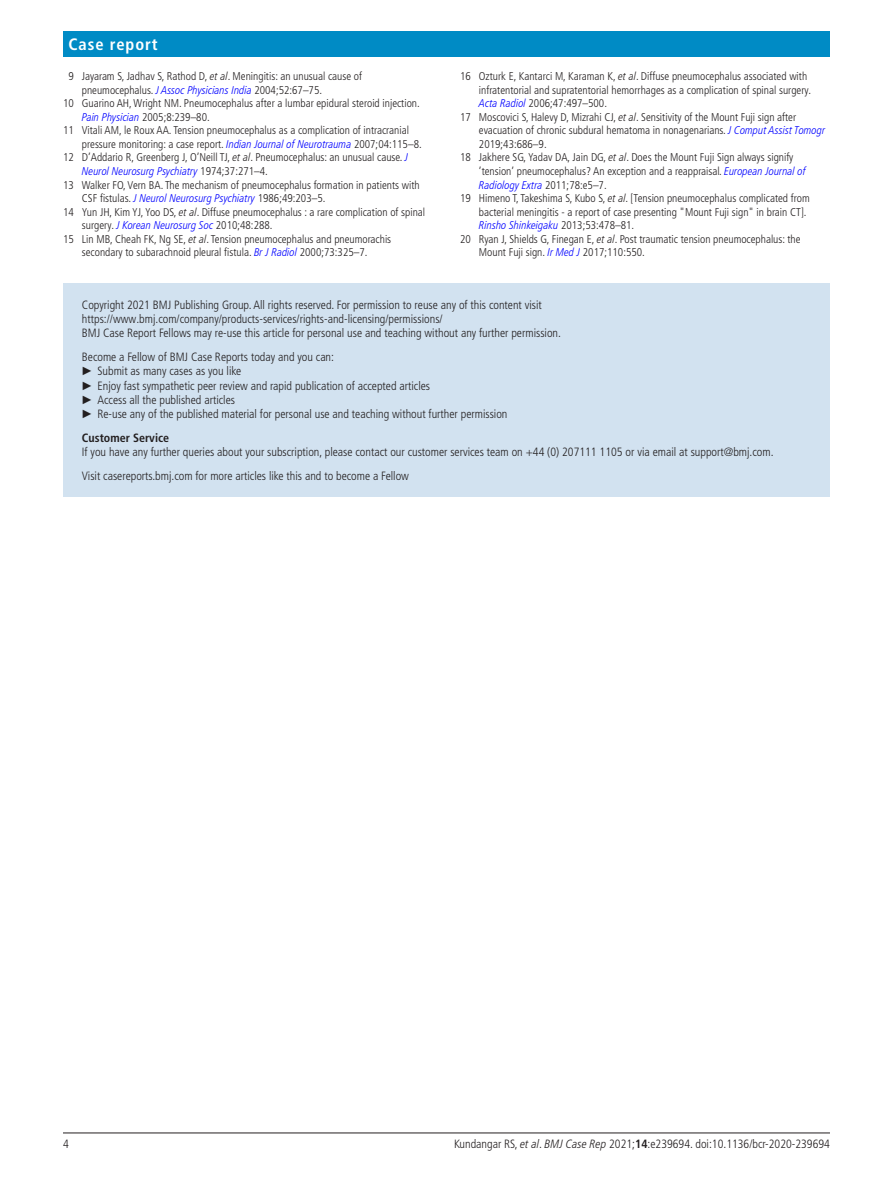
<style>
.page{position:relative;width:893px;height:1191px;background:#fff}
.page>*{position:absolute;margin:0;border:0;box-sizing:border-box;transform-origin:0 0}
.t1{font:700 condensed 16.5px "Frutiger LT Pro";letter-spacing:.055em;color:#fff}
.t2{font:300 condensed 12px/14.4px "Frutiger LT Pro";color:#231f20}
.t3{font:700 condensed 12px "Frutiger LT Pro";color:#231f20}
.t4{font:300 condensed 11.25px "Frutiger LT Pro";color:#231f20}
.t5{font:italic 300 condensed 11.25px "Frutiger LT Pro";color:#00f}
.s1{font-style:italic}
.s2{font-style:italic;color:#00f}
.s3{font-style:normal;color:#231f20}
.s4{font-family:"Arial";font-weight:400;font-stretch:normal}
.s5{font-weight:700}
</style>
<div class="page">
<hr style="left:63px;top:1132px;width:767px;height:1px;background:#231f20">
<div style="left:63px;top:31px;width:767px;height:25px;background:#008bc5"></div>
<div style="left:63px;top:283px;width:767px;height:213px;background:#d2e2f0"></div>
<h1 class="t1" style="left:69px;top:34px;width:91px">Case report</h1>
<p class="t4" style="left:68px;top:70px;width:295px">9 Jayaram S, Jadhav S, Rathod D, <span class="s1">et al</span>. Meningitis: an unusual cause of</p>
<p class="t4" style="left:82px;top:84px;width:242px">pneumocephalus. <span class="s2">J Assoc Physicians India</span> 2004;52:67–75.</p>
<p class="t4" style="left:63px;top:97px;width:358px">10 Guarino AH, Wright NM. Pneumocephalus after a lumbar epidural steroid injection.</p>
<p class="t4" style="left:82px;top:111px;width:129px"><span class="s2">Pain Physician</span> 2005;8:239–80.</p>
<p class="t4" style="left:63px;top:124px;width:348px">11 Vitali AM, le Roux AA. Tension pneumocephalus as a complication of intracranial</p>
<p class="t4" style="left:82px;top:138px;width:341px">pressure monitoring: a case report. <span class="s2">Indian Journal of Neurotrauma</span> 2007;04:115–8.</p>
<p class="t4" style="left:63px;top:151px;width:347px">12 D’Addario R, Greenberg J, O’Neill TJ, <span class="s1">et al</span>. Pneumocephalus: an unusual cause. <span class="s2">J</span></p>
<p class="t5" style="left:82px;top:165px;width:188px">Neurol Neurosurg Psychiatry <span class="s3">1974;37:271–4.</span></p>
<p class="t4" style="left:63px;top:178px;width:358px">13 Walker FO, Vern BA. The mechanism of pneumocephalus formation in patients with</p>
<p class="t4" style="left:82px;top:192px;width:245px">CSF fistulas. <span class="s2">J Neurol Neurosurg Psychiatry</span> 1986;49:203–5.</p>
<p class="t4" style="left:63px;top:205px;width:364px">14 Yun JH, Kim YJ, Yoo DS, <span class="s1">et al</span>. Diffuse pneumocephalus : a rare complication of spinal</p>
<p class="t4" style="left:82px;top:219px;width:192px">surgery. <span class="s2">J Korean Neurosurg Soc</span> 2010;48:288.</p>
<p class="t4" style="left:63px;top:232px;width:330px">15 Lin MB, Cheah FK, Ng SE, <span class="s1">et al</span>. Tension pneumocephalus and pneumorachis</p>
<p class="t4" style="left:82px;top:246px;width:287px">secondary to subarachnoid pleural fistula. <span class="s2">Br J Radiol</span> 2000;73:325–7.</p>
<p class="t4" style="left:460px;top:70px;width:349px">16 Ozturk E, Kantarci M, Karaman K, <span class="s1">et al</span>. Diffuse pneumocephalus associated with</p>
<p class="t4" style="left:479px;top:84px;width:334px">infratentorial and supratentorial hemorrhages as a complication of spinal surgery.</p>
<p class="t4" style="left:479px;top:97px;width:130px"><span class="s2">Acta Radiol</span> 2006;47:497–500.</p>
<p class="t4" style="left:460px;top:111px;width:338px">17 Moscovici S, Halevy D, Mizrahi CJ, <span class="s1">et al</span>. Sensitivity of the Mount Fuji sign after</p>
<p class="t4" style="left:479px;top:124px;width:348px">evacuation of chronic subdural hematoma in nonagenarians. <span class="s2">J Comput Assist Tomogr</span></p>
<p class="t4" style="left:479px;top:138px;width:69px">2019;43:686–9.</p>
<p class="t4" style="left:460px;top:151px;width:335px">18 Jakhere SG, Yadav DA, Jain DG, <span class="s1">et al</span>. Does the Mount Fuji Sign always signify</p>
<p class="t4" style="left:479px;top:165px;width:328px">’tension’ pneumocephalus? An exception and a reappraisal. <span class="s2">European Journal of</span></p>
<p class="t5" style="left:479px;top:178px;width:129px">Radiology Extra <span class="s3">2011;78:e5–7.</span></p>
<p class="t4" style="left:460px;top:192px;width:351px">19 Himeno T, Takeshima S, Kubo S, <span class="s1">et al</span>. [Tension pneumocephalus complicated from</p>
<p class="t4" style="left:479px;top:205px;width:329px">bacterial meningitis - a report of case presenting "Mount Fuji sign" in brain CT].</p>
<p class="t5" style="left:479px;top:219px;width:157px">Rinsho Shinkeigaku <span class="s3">2013;53:478–81.</span></p>
<p class="t4" style="left:460px;top:232px;width:342px">20 Ryan J, Shields G, Finegan E, <span class="s1">et al</span>. Post traumatic tension pneumocephalus: the</p>
<p class="t4" style="left:479px;top:246px;width:168px">Mount Fuji sign. <span class="s2">Ir Med J</span> 2017;110:550.</p>
<p class="t2" style="left:82px;top:297px;width:481px">Copyright 2021 BMJ Publishing Group. All rights reserved. For permission to reuse any of this content visit https://www.bmj.com/company/products-services/rights-and-licensing/permissions/<br>BMJ Case Report Fellows may re-use this article for personal use and teaching without any further permission.</p>
<p class="t2" style="left:81px;top:349px;width:428px">Become a Fellow of BMJ Case Reports today and you can:<br><span class="s4">►</span> Submit as many cases as you like<br><span class="s4">►</span> Enjoy fast sympathetic peer review and rapid publication of accepted articles<br><span class="s4">►</span> Access all the published articles<br><span class="s4">►</span> Re-use any of the published material for personal use and teaching without further permission</p>
<p class="t3" style="left:82px;top:430px;width:89px">Customer Service</p>
<p class="t2" style="left:82px;top:440px;width:693px;line-height:23.4px">If you have any further queries about your subscription, please contact our customer services team on +44 (0) 207111 1105 or via email at support@bmj.com.<br>Visit casereports.bmj.com for more articles like this and to become a Fellow</p>
<p class="t2" style="left:63px;top:1136px;width:7px">4</p>
<p class="t2" style="left:454px;top:1136px;width:377px">Kundangar RS, <span class="s1">et al</span>. <span class="s1">BMJ Case Rep</span> 2021;<span class="s5">14</span>:e239694. doi:10.1136/bcr-2020-239694</p>
</div>
